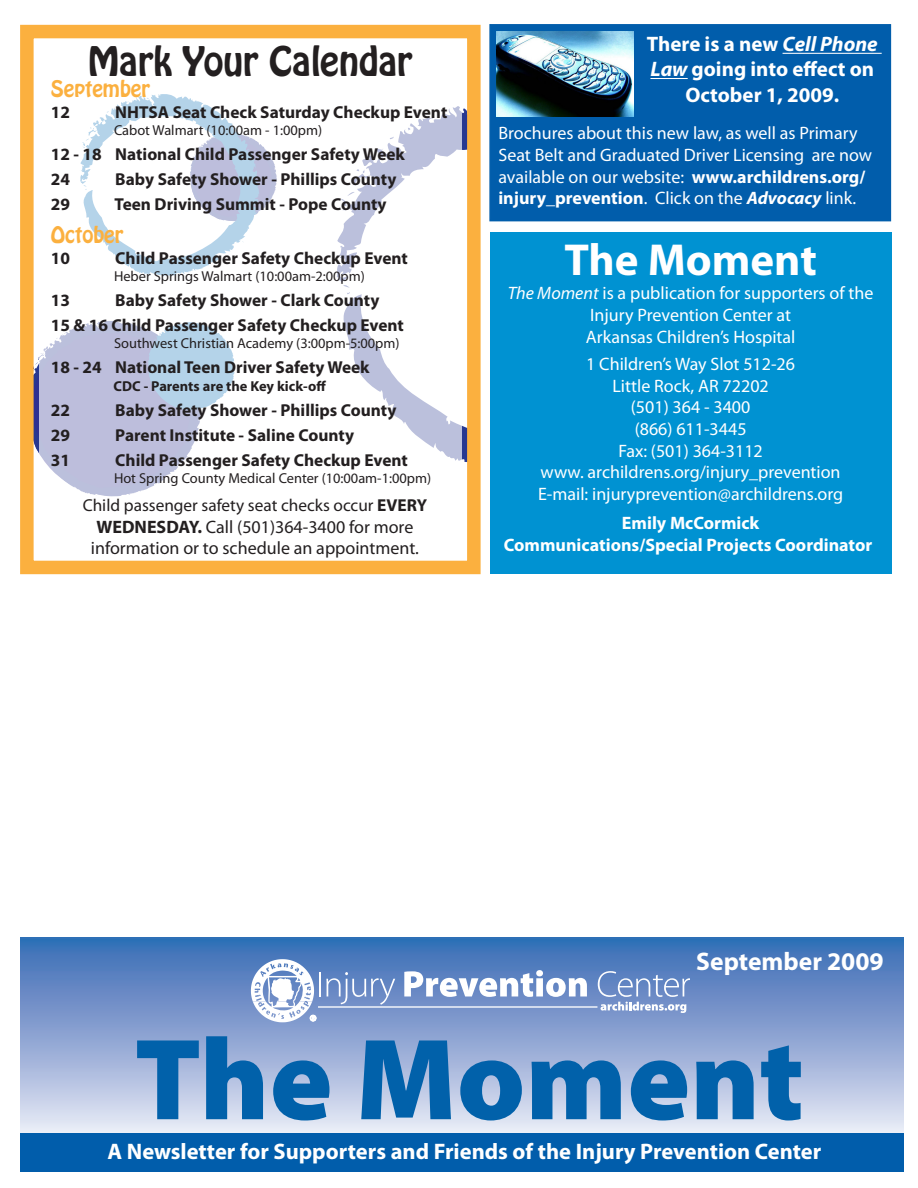
<style>
.page{position:relative;width:918px;height:1188px;background:#fff}
.page>*{position:absolute;margin:0;border:0;box-sizing:border-box;transform-origin:0 0}
.t1{font:700 45px "Myriad Pro";color:#fff}
.t2{font:36px "Hobo Std";color:#231f20}
.t3{font:700 25.5px "Myriad Pro";color:#fff}
.t4{font:700 22.5px "Myriad Pro";color:#fff}
.t5{font:700 21px/25.2px "Myriad Pro";color:#fff;text-align:center}
.t6{font:20.1px "Hobo Std";color:#fbb03f}
.t7{font:18px/21.6px "Myriad Pro";color:#fff;text-align:center}
.t8{font:18px/21.6px "Myriad Pro";color:#231f20;text-align:center}
.t9{font:700 18px "Myriad Pro";color:#fff}
.t10{font:700 17.25px "Myriad Pro";color:#231f20}
.t11{font:17.25px "Myriad Pro";color:#231f20}
.t12{font:14.4px "Myriad Pro";color:#231f20}
.t13{font:700 14.4px "Myriad Pro";color:#231f20}
.s1{font-style:italic}
.s2{font-weight:700}
.s3{font-weight:700;font-style:italic}
</style>
<div class="page">
<svg style="left:462px;top:108px;width:4px;height:354px"></svg>
<div style="left:20px;top:25px;width:461px;height:549px;border:14px solid #fbb03f"></div>
<div style="left:490px;top:232px;width:401px;height:342px;background:#0092d2"></div>
<div style="left:489px;top:24px;width:402px;height:197px;background:#015dab;border:2px solid #015dab"></div>
<hr style="left:783px;top:53px;width:99px;height:1px;background:#fff">
<hr style="left:650px;top:78px;width:38px;height:1px;background:#fff">
<div style="left:20px;top:938px;width:883px;height:210px;background:linear-gradient(to bottom,#3567b3,#f5f0f9)"></div>
<hr style="left:319px;top:972px;width:2px;height:24px;background:#fff">
<svg style="left:326px;top:972px;width:69px;height:33px;background:#7b98cb"></svg>
<svg style="left:404px;top:970px;width:183px;height:27px"></svg>
<svg style="left:598px;top:971px;width:92px;height:42px;background:#86a0d0"></svg>
<hr style="left:318px;top:1006px;width:279px;height:2px;background:#fff">
<svg style="left:251px;top:959px;width:65px;height:63px"></svg>
<svg style="left:137px;top:1040px;width:62px;height:79px;background:#6296c8"></svg>
<svg style="left:206px;top:1036px;width:57px;height:83px;background:#3a7fbb"></svg>
<svg style="left:273px;top:1060px;width:57px;height:61px;background:#3980bb"></svg>
<svg style="left:361px;top:1040px;width:90px;height:79px;background:#347cb9"></svg>
<svg style="left:460px;top:1060px;width:62px;height:61px;background:#4084bd"></svg>
<svg style="left:532px;top:1060px;width:89px;height:59px;background:#347dba"></svg>
<svg style="left:631px;top:1060px;width:56px;height:61px;background:#377fbb"></svg>
<svg style="left:696px;top:1060px;width:58px;height:59px;background:#307bb8"></svg>
<svg style="left:761px;top:1045px;width:40px;height:76px;background:#4586bf"></svg>
<div style="left:20px;top:1133px;width:883px;height:38px;background:#015dab"></div>
<img style="left:497px;top:31px;width:137px;height:85px">
<svg style="left:39px;top:94px;width:423px;height:403px"></svg>
<p class="t2" style="left:88px;top:36px;width:326px">Mark Your Calendar</p>
<p class="t5" style="left:647px;top:31px;width:232px">There is a new <span class="s1">Cell Phone<br>Law</span> going into effect on<br>October 1, 2009.</p>
<p class="t7" style="left:498px;top:122px;width:375px;text-align:left">Brochures about this new law, as well as Primary Seat Belt and Graduated Driver Licensing are now available on our website: <span class="s2">www.archildrens.org/ injury_prevention</span>. Click on the <span class="s3">Advocacy</span> link.</p>
<p class="t6" style="left:51px;top:75px;width:101px">September</p>
<p class="t10" style="left:51px;top:100px;width:21px">12</p>
<p class="t10" style="left:115px;top:100px;width:334px">NHTSA Seat Check Saturday Checkup Event</p>
<p class="t12" style="left:114px;top:121px;width:210px">Cabot Walmart (10:00am - 1:00pm)</p>
<p class="t10" style="left:51px;top:143px;width:356px">12 - 18 National Child Passenger Safety Week</p>
<p class="t10" style="left:51px;top:168px;width:21px">24</p>
<p class="t10" style="left:115px;top:168px;width:283px">Baby Safety Shower - Phillips County</p>
<p class="t10" style="left:51px;top:193px;width:21px">29</p>
<p class="t10" style="left:115px;top:193px;width:273px">Teen Driving Summit - Pope County</p>
<p class="t6" style="left:51px;top:221px;width:74px">October</p>
<p class="t10" style="left:51px;top:247px;width:21px">10</p>
<p class="t10" style="left:115px;top:247px;width:294px">Child Passenger Safety Checkup Event</p>
<p class="t12" style="left:114px;top:267px;width:252px">Heber Springs Walmart (10:00am-2:00pm)</p>
<p class="t10" style="left:51px;top:289px;width:21px">13</p>
<p class="t10" style="left:115px;top:289px;width:266px">Baby Safety Shower - Clark County</p>
<p class="t10" style="left:51px;top:314px;width:355px">15 &amp; 16 Child Passenger Safety Checkup Event</p>
<p class="t12" style="left:114px;top:335px;width:287px">Southwest Christian Academy (3:00pm-5:00pm)</p>
<p class="t10" style="left:51px;top:356px;width:320px">18 - 24 National Teen Driver Safety Week</p>
<p class="t13" style="left:114px;top:376px;width:214px">CDC - Parents are the Key kick-off</p>
<p class="t10" style="left:51px;top:399px;width:21px">22</p>
<p class="t10" style="left:115px;top:399px;width:283px">Baby Safety Shower - Phillips County</p>
<p class="t10" style="left:51px;top:424px;width:21px">29</p>
<p class="t10" style="left:115px;top:424px;width:240px">Parent Institute - Saline County</p>
<p class="t10" style="left:51px;top:449px;width:21px">31</p>
<p class="t10" style="left:115px;top:449px;width:294px">Child Passenger Safety Checkup Event</p>
<p class="t12" style="left:114px;top:470px;width:319px">Hot Spring County Medical Center (10:00am-1:00pm)</p>
<p class="t11" style="left:83px;top:495px;width:346px">Child passenger safety seat checks occur <span class="s2">EVERY</span></p>
<p class="t8" style="left:91px;top:516px;width:330px"><span class="s2">WEDNESDAY.</span> Call (501)364-3400 for more information or to schedule an appointment.</p>
<p class="t1" style="left:564px;top:230px;width:254px">The Moment</p>
<p class="t7" style="left:508px;top:282px;width:367px"><span class="s1">The Moment</span> is a publication for supporters of the<br>Injury Prevention Center at</p>
<p class="t7" style="left:586px;top:326px;width:211px">Arkansas Children’s Hospital</p>
<p class="t7" style="left:586px;top:353px;width:210px">1 Children’s Way Slot 512-26</p>
<p class="t7" style="left:612px;top:375px;width:158px">Little Rock, AR 72202</p>
<p class="t7" style="left:631px;top:396px;width:121px">(501) 364 - 3400</p>
<p class="t7" style="left:635px;top:418px;width:113px">(866) 611-3445</p>
<p class="t7" style="left:618px;top:440px;width:146px">Fax: (501) 364-3112</p>
<p class="t7" style="left:541px;top:461px;width:302px">www. archildrens.org/injury_prevention</p>
<p class="t7" style="left:538px;top:483px;width:307px">E-mail: injuryprevention@archildrens.org</p>
<p class="t9" style="left:622px;top:511px;width:139px">Emily McCormick</p>
<p class="t9" style="left:504px;top:533px;width:370px">Communications/Special Projects Coordinator</p>
<p class="t3" style="left:696px;top:945px;width:189px">September 2009</p>
<p class="t4" style="left:108px;top:1137px;width:715px">A Newsletter for Supporters and Friends of the Injury Prevention Center</p>
</div>
